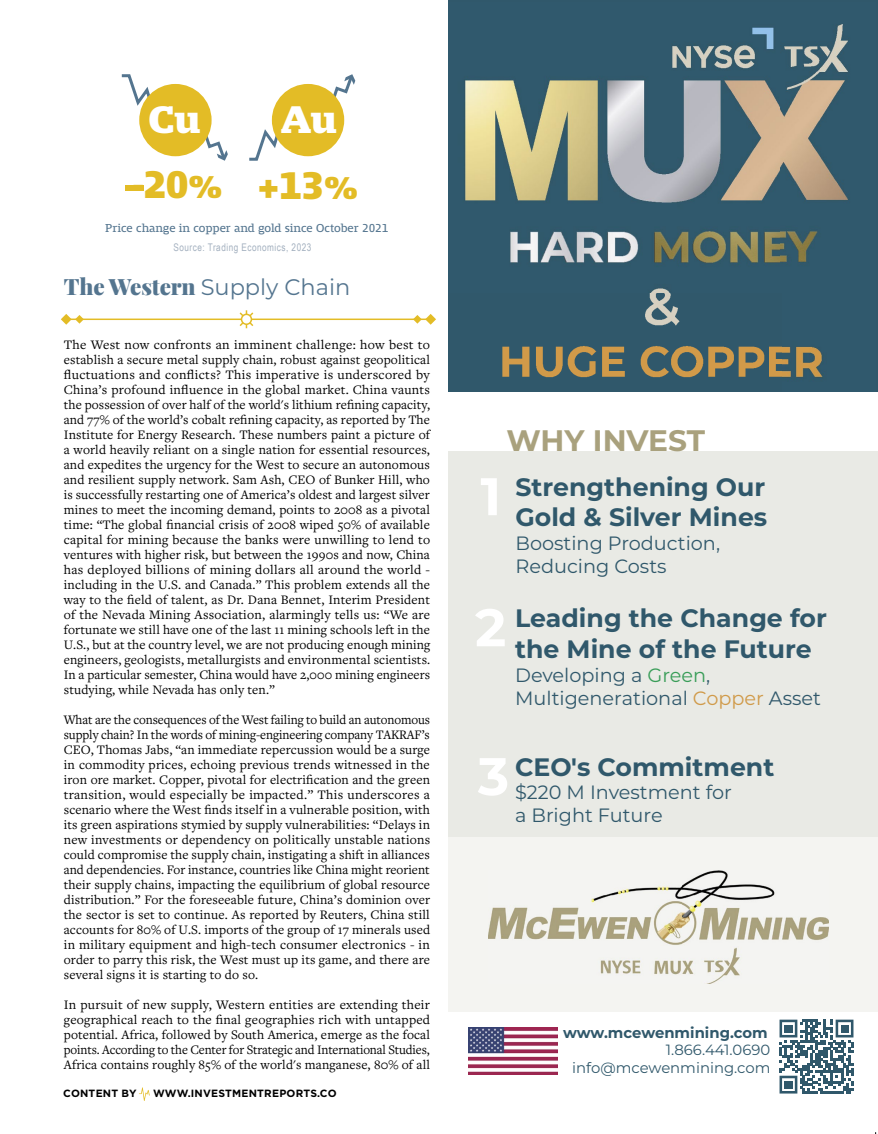
<style>
.page{position:relative;width:878px;height:1134px;background:#fff}
.page>*{position:absolute;margin:0;border:0;box-sizing:border-box;transform-origin:0 0}
.t1{font:700 52.8px "Montserrat";color:#fff}
.t2{font:700 expanded 40.2px "Mislab Std";color:#e3bc26}
.t3{font:700 expanded 40.2px "Mislab Std";color:#fff}
.t4{font:700 29.7px "Montserrat";letter-spacing:-.005em;color:#a9a17d}
.t5{font:700 25.2px/30.2px "Montserrat";color:#30586b}
.t6{font:22.5px "Montserrat";color:#54758f}
.t7{font:19.2px/23.1px "Montserrat";color:#30586b}
.t8{font:14.85px "Montserrat";color:#30586b}
.t9{font:700 14.85px "Montserrat";color:#30586b}
.t10{font:13.5px/15px "Freight Text Pro";letter-spacing:.01em;color:#000;text-align:justify}
.t11{font:13.5px/15px "Freight Text Pro";letter-spacing:.01em;color:#000;text-align:justify;scale:.96 1}
.t12{font:12px "Mislab Std";color:#54758f}
.t13{font:700 10.5px "Gotham Pro";letter-spacing:.02em;color:#000}
.t14{font:10.5px "Arial Narrow";letter-spacing:.05em;color:#a3b0bf;scale:.95 1}
.s1{font-family:"Playfair Display";font-weight:900}
.s2{color:#399d58}
.s3{color:#d09a49}
</style>
<div class="page">
<svg style="left:139px;top:1087px;width:11px;height:14px"></svg>
<svg style="left:121px;top:74px;width:107px;height:87px"></svg>
<svg style="left:249px;top:74px;width:106px;height:87px"></svg>
<div style="left:139px;top:84px;width:72px;height:72px;background:#e3bc26;border-radius:50%"></div>
<div style="left:272px;top:84px;width:72px;height:72px;background:#e3bc26;border-radius:50%"></div>
<div style="left:125px;top:185px;width:18px;height:6px;background:#e3bc26"></div>
<svg style="left:61px;top:314px;width:23px;height:11px"></svg>
<svg style="left:413px;top:314px;width:23px;height:11px"></svg>
<svg style="left:238px;top:310px;width:17px;height:18px"></svg>
<hr style="left:66px;top:319px;width:175px;height:1px;background:#e3bc26">
<hr style="left:251px;top:319px;width:179px;height:1px;background:#e3bc26">
<div style="left:448px;top:756px;width:430px;height:256px;background:#f4f4f1"></div>
<div style="left:448px;top:451px;width:430px;height:386px;background:#e9eae5"></div>
<img style="left:488px;top:871px;width:340px;height:113px">
<svg style="left:779px;top:1020px;width:74px;height:74px"></svg>
<img style="left:468px;top:1028px;width:89px;height:46px">
<img style="left:448px;top:2px;width:427px;height:389px">
<svg style="left:874px;top:0;width:4px;height:3px"></svg>
<h2 class="t3" style="left:149px;top:100px;width:53px">Cu</h2>
<h2 class="t3" style="left:281px;top:100px;width:57px">Au</h2>
<h2 class="t2" style="left:133px;top:165px;width:227px">-20% +13%</h2>
<p class="t12" style="left:105px;top:222px;width:285px">Price change in copper and gold since October 2021</p>
<p class="t14" style="left:173px;top:240px;width:146px">Source: Trading Economics, 2023</p>
<h3 class="t6" style="left:64px;top:272px;width:288px"><span class="s1">The Western</span> Supply Chain</h3>
<p class="t10" style="left:64px;top:336px;width:368px">The West now confronts an imminent challenge: how best to establish a secure metal supply chain, robust against geopolitical fluctuations and conflicts? This imperative is underscored by China’s profound influence in the global market. China vaunts the possession of over half of the world's lithium refining capacity, and 77% of the world’s cobalt refining capacity, as reported by The Institute for Energy Research. These numbers paint a picture of a world heavily reliant on a single nation for essential resources, and expedites the urgency for the West to secure an autonomous and resilient supply network. Sam Ash, CEO of Bunker Hill, who is successfully restarting one of America’s oldest and largest silver mines to meet the incoming demand, points to 2008 as a pivotal time: “The global financial crisis of 2008 wiped 50% of available capital for mining because the banks were unwilling to lend to ventures with higher risk, but between the 1990s and now, China has deployed billions of mining dollars all around the world - including in the U.S. and Canada.” This problem extends all the way to the field of talent, as Dr. Dana Bennet, Interim President of the Nevada Mining Association, alarmingly tells us: “We are fortunate we still have one of the last 11 mining schools left in the U.S., but at the country level, we are not producing enough mining engineers, geologists, metallurgists and environmental scientists.<br>In a particular semester, China would have 2,000 mining engineers studying, while Nevada has only ten.”</p>
<p class="t11" style="left:64px;top:711px;width:383px">What are the consequences of the West failing to build an autonomous supply chain? In the words of mining-engineering company TAKRAF’s CEO, Thomas Jabs, “an immediate repercussion would be a surge in commodity prices, echoing previous trends witnessed in the iron ore market. Copper, pivotal for electrification and the green transition, would especially be impacted.” This underscores a scenario where the West finds itself in a vulnerable position, with its green aspirations stymied by supply vulnerabilities: “Delays in new investments or dependency on politically unstable nations could compromise the supply chain, instigating a shift in alliances and dependencies. For instance, countries like China might reorient their supply chains, impacting the equilibrium of global resource distribution.” For the foreseeable future, China’s dominion over the sector is set to continue. As reported by Reuters, China still accounts for 80% of U.S. imports of the group of 17 minerals used in military equipment and high-tech consumer electronics - in order to parry this risk, the West must up its game, and there are several signs it is starting to do so.</p>
<p class="t10" style="left:64px;top:996px;width:368px">In pursuit of new supply, Western entities are extending their geographical reach to the final geographies rich with untapped potential. Africa, followed by South America, emerge as the focal points. According to the Center for Strategic and International Studies, Africa contains roughly 85% of the world's manganese, 80% of all</p>
<p class="t13" style="left:63px;top:1087px;width:75px">CONTENT BY</p>
<p class="t13" style="left:153px;top:1087px;width:185px">WWW.INVESTMENTREPORTS.CO</p>
<h1 class="t1" style="left:480px;top:458px;width:22px">1</h1>
<h3 class="t4" style="left:506px;top:420px;width:200px">WHY INVEST</h3>
<h3 class="t5" style="left:515px;top:471px;width:253px">Strengthening Our<br>Gold &amp; Silver Mines</h3>
<h1 class="t1" style="left:475px;top:589px;width:33px">2</h1>
<h3 class="t7" style="left:515px;top:531px;width:206px">Boosting Production,<br>Reducing Costs</h3>
<h3 class="t5" style="left:515px;top:602px;width:313px">Leading the Change for the Mine of the Future</h3>
<h3 class="t7" style="left:515px;top:663px;width:307px">Developing a <span class="s2">Green</span>,<br>Multigenerational <span class="s3">Copper</span> Asset</h3>
<h1 class="t1" style="left:478px;top:738px;width:33px">3</h1>
<h3 class="t5" style="left:515px;top:750px;width:261px">CEO's Commitment</h3>
<h3 class="t7" style="left:515px;top:780px;width:218px">$220 M Investment for a Bright Future</h3>
<p class="t9" style="left:563px;top:1022px;width:206px">www.mcewenmining.com</p>
<p class="t8" style="left:665px;top:1040px;width:106px">1.866.441.0690</p>
<p class="t8" style="left:572px;top:1057px;width:200px">info@mcewenmining.com</p>
</div>
